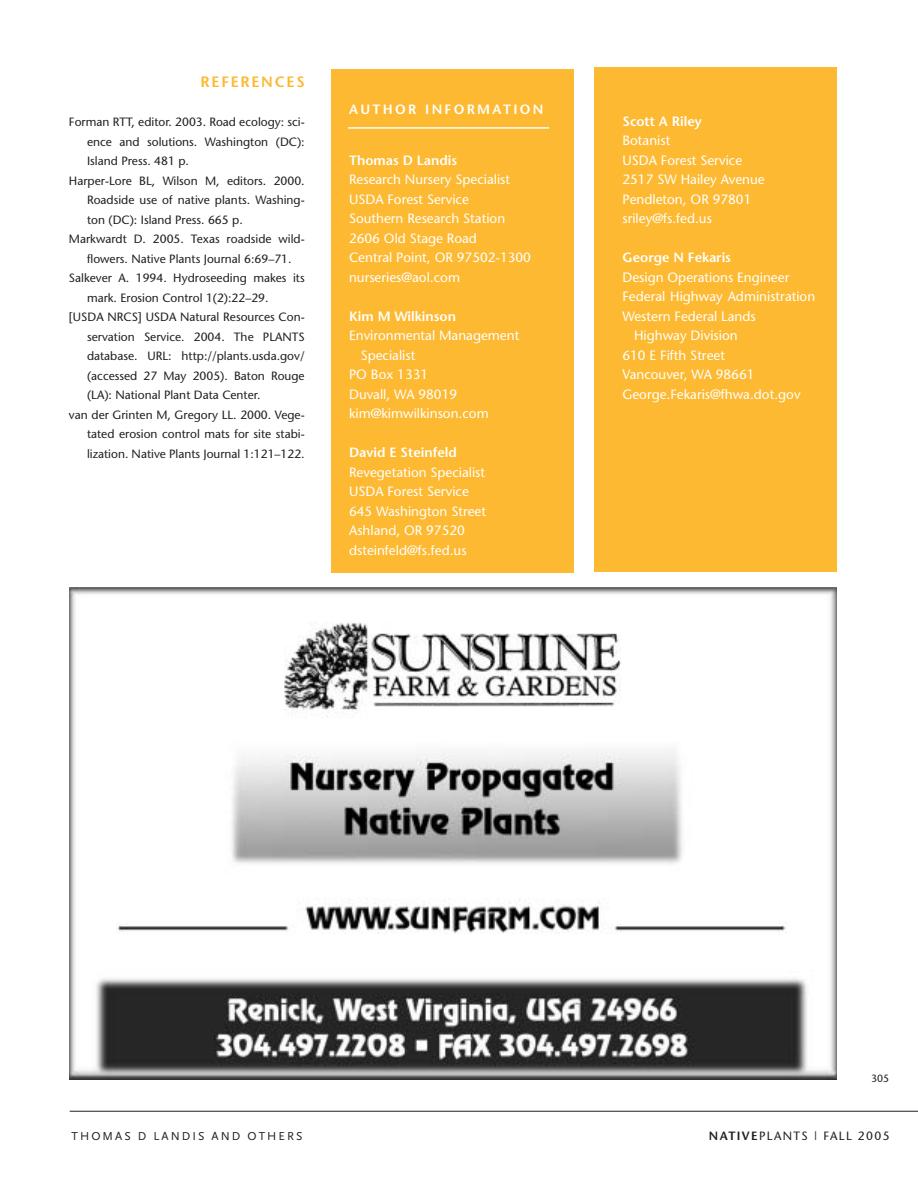
<style>
.page{position:relative;width:918px;height:1188px;background:#fff}
.page>*{position:absolute;margin:0;border:0;box-sizing:border-box;transform-origin:0 0}
.t1{font:600 15px "Stone Sans";letter-spacing:.115em;color:#fdb931}
.t2{font:13.5px/19.5px "Stone Sans";color:#fff}
.t3{font:600 13.5px "Stone Sans";color:#fff}
.t4{font:600 13.5px "Stone Sans";letter-spacing:.17em;color:#fff}
.t5{font:12px "Stone Sans";color:#231f20}
.t6{font:12px "Scala Sans";letter-spacing:.17em;color:#231f20}
.t7{font:12px "Stone Sans";letter-spacing:.115em;color:#231f20}
.t8{font:10.5px "Stone Sans";color:#231f20}
.s1{font-weight:600}
</style>
<div class="page">
<hr style="left:70px;top:1111px;width:848px;height:1px;background:#231f20">
<div style="left:331px;top:70px;width:243px;height:503px;background:#fdb931"></div>
<hr style="left:348px;top:127px;width:201px;height:2px;background:#fff">
<div style="left:594px;top:68px;width:243px;height:504px;background:#fdb931"></div>
<img style="left:69px;top:587px;width:768px;height:493px">
<p class="t1" style="left:201px;top:76px;width:106px">REFERENCES</p>
<p class="t5" style="left:69px;top:117px;width:237px">Forman RTT, editor. 2003. Road ecology: sci-</p>
<p class="t5" style="left:87px;top:137px;width:219px">ence and solutions. Washington (DC):</p>
<p class="t5" style="left:87px;top:156px;width:103px">Island Press. 481 p.</p>
<p class="t5" style="left:69px;top:176px;width:237px">Harper-Lore BL, Wilson M, editors. 2000.</p>
<p class="t5" style="left:87px;top:195px;width:219px">Roadside use of native plants. Washing-</p>
<p class="t5" style="left:87px;top:215px;width:157px">ton (DC): Island Press. 665 p.</p>
<p class="t5" style="left:69px;top:234px;width:237px">Markwardt D. 2005. Texas roadside wild-</p>
<p class="t5" style="left:87px;top:254px;width:206px">flowers. Native Plants Journal 6:69–71.</p>
<p class="t5" style="left:69px;top:273px;width:237px">Salkever A. 1994. Hydroseeding makes its</p>
<p class="t5" style="left:87px;top:293px;width:183px">mark. Erosion Control 1(2):22–29.</p>
<p class="t5" style="left:69px;top:312px;width:237px">[USDA NRCS] USDA Natural Resources Con-</p>
<p class="t5" style="left:87px;top:332px;width:219px">servation Service. 2004. The PLANTS</p>
<p class="t5" style="left:87px;top:351px;width:219px">database. URL: http://plants.usda.gov/</p>
<p class="t5" style="left:87px;top:371px;width:219px">(accessed 27 May 2005). Baton Rouge</p>
<p class="t5" style="left:87px;top:390px;width:175px">(LA): National Plant Data Center.</p>
<p class="t5" style="left:69px;top:410px;width:237px">van der Grinten M, Gregory LL. 2000. Vege-</p>
<p class="t5" style="left:87px;top:429px;width:219px">tated erosion control mats for site stabi-</p>
<p class="t5" style="left:87px;top:449px;width:219px">lization. Native Plants Journal 1:121–122.</p>
<p class="t4" style="left:349px;top:104px;width:196px">AUTHOR INFORMATION</p>
<p class="t3" style="left:349px;top:155px;width:110px">Thomas D Landis</p>
<p class="t2" style="left:349px;top:171px;width:183px">Research Nursery Specialist<br>USDA Forest Service<br>Southern Research Station<br>2606 Old Stage Road<br>Central Point, OR 97502-1300 nurseries@aol.com</p>
<p class="t3" style="left:349px;top:311px;width:108px">Kim M Wilkinson</p>
<p class="t2" style="left:349px;top:327px;width:172px">Environmental Management</p>
<p class="t2" style="left:361px;top:347px;width:56px">Specialist</p>
<p class="t2" style="left:349px;top:366px;width:81px">PO Box 1331</p>
<p class="t2" style="left:349px;top:386px;width:110px">Duvall, WA 98019</p>
<p class="t2" style="left:349px;top:405px;width:141px">kim@kimwilkinson.com</p>
<p class="t3" style="left:349px;top:448px;width:109px">David E Steinfeld</p>
<p class="t2" style="left:349px;top:464px;width:139px">Revegetation Specialist<br>USDA Forest Service<br>645 Washington Street<br>Ashland, OR 97520 dsteinfeld@fs.fed.us</p>
<p class="t3" style="left:622px;top:116px;width:81px">Scott A Riley</p>
<p class="t2" style="left:622px;top:132px;width:144px">Botanist<br>USDA Forest Service<br>2517 SW Hailey Avenue<br>Pendleton, OR 97801 sriley@fs.fed.us</p>
<p class="t3" style="left:622px;top:253px;width:110px">George N Fekaris</p>
<p class="t2" style="left:622px;top:269px;width:168px">Design Operations Engineer</p>
<p class="t2" style="left:622px;top:288px;width:194px">Federal Highway Administration</p>
<p class="t2" style="left:622px;top:308px;width:135px">Western Federal Lands</p>
<p class="t2" style="left:634px;top:327px;width:105px">Highway Division</p>
<p class="t2" style="left:622px;top:347px;width:104px">610 E Fifth Street</p>
<p class="t2" style="left:622px;top:366px;width:134px">Vancouver, WA 98661</p>
<p class="t2" style="left:622px;top:386px;width:180px">George.Fekaris@fhwa.dot.gov</p>
<p class="t8" style="left:871px;top:1074px;width:20px">305</p>
<p class="t6" style="left:72px;top:1131px;width:233px">THOMAS D LANDIS AND OTHERS</p>
<p class="t7" style="left:709px;top:1131px;width:182px"><span class="s1">NATIVE</span>PLANTS | FALL 2005</p>
</div>
